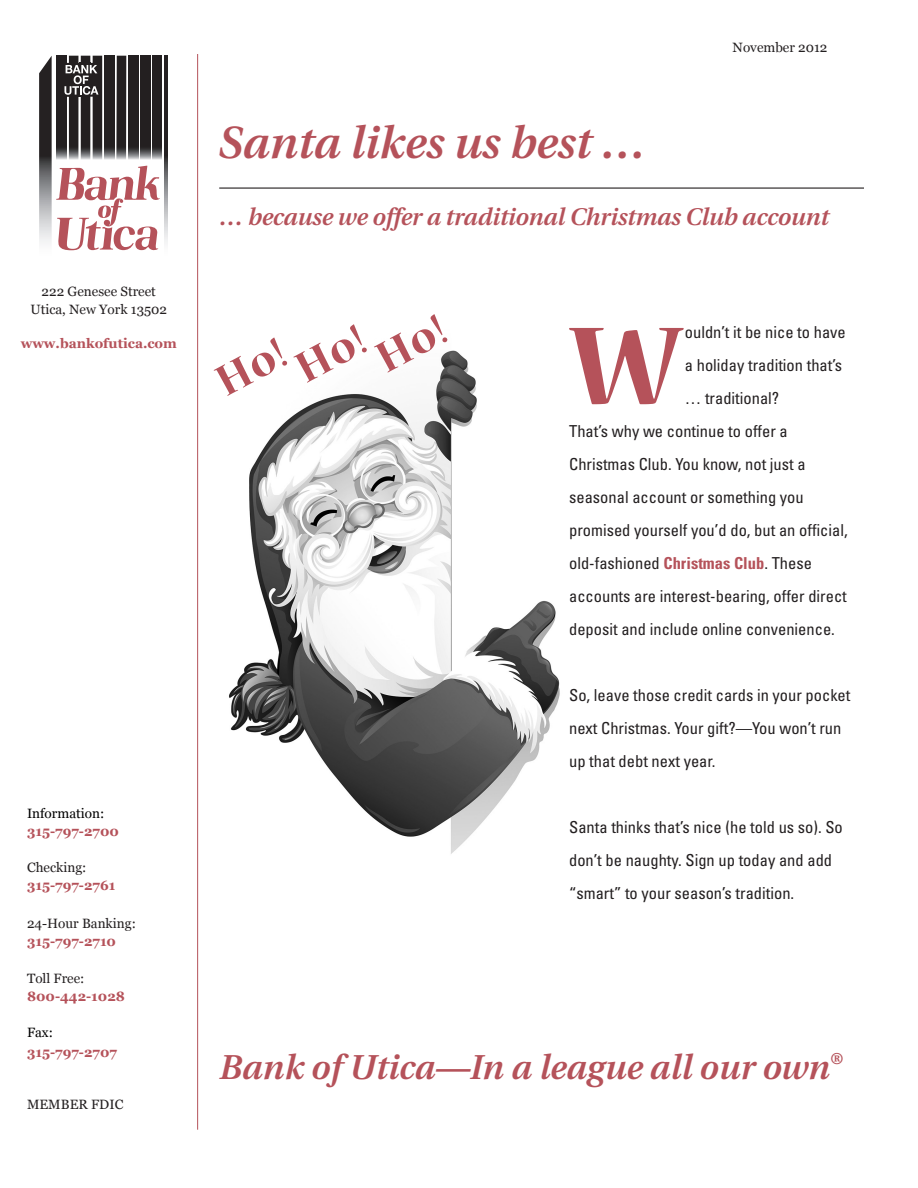
<style>
.page{position:relative;width:918px;height:1188px;background:#fff}
.page>*{position:absolute;margin:0;border:0;box-sizing:border-box;transform-origin:0 0}
.t1{font:700 123.6px "Nueva Std";color:#b5525a}
.t2{font:italic 600 45px "Utopia";color:#b5525a}
.t3{font:italic 600 34.5px "Utopia";color:#b5525a}
.t4{font:italic 600 24px "Utopia";letter-spacing:-.01em;color:#b5525a}
.t5{font:condensed 16.5px/33px "Univers LT Std";color:#231f20}
.t6{font:13.5px "Georgia";color:#231f20}
.t7{font:700 13.5px "Georgia";color:#b5525a}
.t8{font:13.5px "Georgia";color:#000}
.s1{font-weight:700;color:#b5525a}
</style>
<div class="page">
<hr style="left:219px;top:188px;width:645px;height:1px;background:#231f20">
<img style="left:229px;top:350px;width:331px;height:504px">
<svg style="left:160px;top:56px;width:2px;height:104px"></svg>
<svg style="left:164px;top:56px;width:3px;height:187px"></svg>
<svg style="left:39px;top:56px;width:121px;height:195px"></svg>
<hr style="left:197px;top:54px;width:1px;height:1076px;background:#b5525a">
<svg style="left:374px;top:350px;width:74px;height:23px"></svg>
<svg style="left:229px;top:350px;width:139px;height:46px"></svg>
<p class="t6" style="left:42px;top:283px;width:116px">222 Genesee Street</p>
<p class="t6" style="left:31px;top:301px;width:138px">Utica, New York 13502</p>
<p class="t7" style="left:21px;top:335px;width:158px">www.bankofutica.com</p>
<p class="t8" style="left:27px;top:805px;width:79px">Information:</p>
<p class="t7" style="left:27px;top:823px;width:93px">315-797-2700</p>
<p class="t6" style="left:27px;top:859px;width:61px">Checking:</p>
<p class="t7" style="left:27px;top:877px;width:90px">315-797-2761</p>
<p class="t6" style="left:27px;top:915px;width:110px">24-Hour Banking:</p>
<p class="t7" style="left:27px;top:932px;width:91px">315-797-2710</p>
<p class="t6" style="left:27px;top:970px;width:59px">Toll Free:</p>
<p class="t7" style="left:27px;top:988px;width:99px">800-442-1028</p>
<p class="t8" style="left:27px;top:1024px;width:27px">Fax:</p>
<p class="t7" style="left:27px;top:1043px;width:91px">315-797-2707</p>
<p class="t6" style="left:27px;top:1096px;width:98px">MEMBER FDIC</p>
<p class="t2" style="left:218px;top:118px;width:429px">Santa likes us best …</p>
<p class="t6" style="left:733px;top:39px;width:96px">November 2012</p>
<p class="t4" style="left:219px;top:203px;width:611px">… because we offer a traditional Christmas Club account</p>
<p class="t1" style="left:569px;top:309px;width:114px">W</p>
<p class="t5" style="left:685px;top:316px;width:163px">ouldn’t it be nice to have</p>
<p class="t5" style="left:685px;top:349px;width:159px">a holiday tradition that’s</p>
<p class="t5" style="left:685px;top:382px;width:96px">… traditional?</p>
<p class="t5" style="left:569px;top:415px;width:220px">That’s why we continue to offer a</p>
<p class="t5" style="left:569px;top:448px;width:238px">Christmas Club. You know, not just a</p>
<p class="t5" style="left:569px;top:481px;width:236px">seasonal account or something you</p>
<p class="t5" style="left:569px;top:514px;width:280px">promised yourself you’d do, but an official,</p>
<p class="t5" style="left:569px;top:547px;width:244px">old-fashioned <span class="s1">Christmas Club</span>. These</p>
<p class="t5" style="left:569px;top:580px;width:279px">accounts are interest-bearing, offer direct</p>
<p class="t5" style="left:569px;top:613px;width:267px">deposit and include online convenience.</p>
<p class="t5" style="left:569px;top:679px;width:283px">So, leave those credit cards in your pocket next Christmas. Your gift?—You won’t run up that debt next year.</p>
<p class="t5" style="left:569px;top:811px;width:275px">Santa thinks that’s nice (he told us so). So don’t be naughty. Sign up today and add “smart” to your season’s tradition.</p>
<p class="t3" style="left:219px;top:1048px;width:625px">Bank of Utica—In a league all our own<sup>®</sup></p>
</div>
